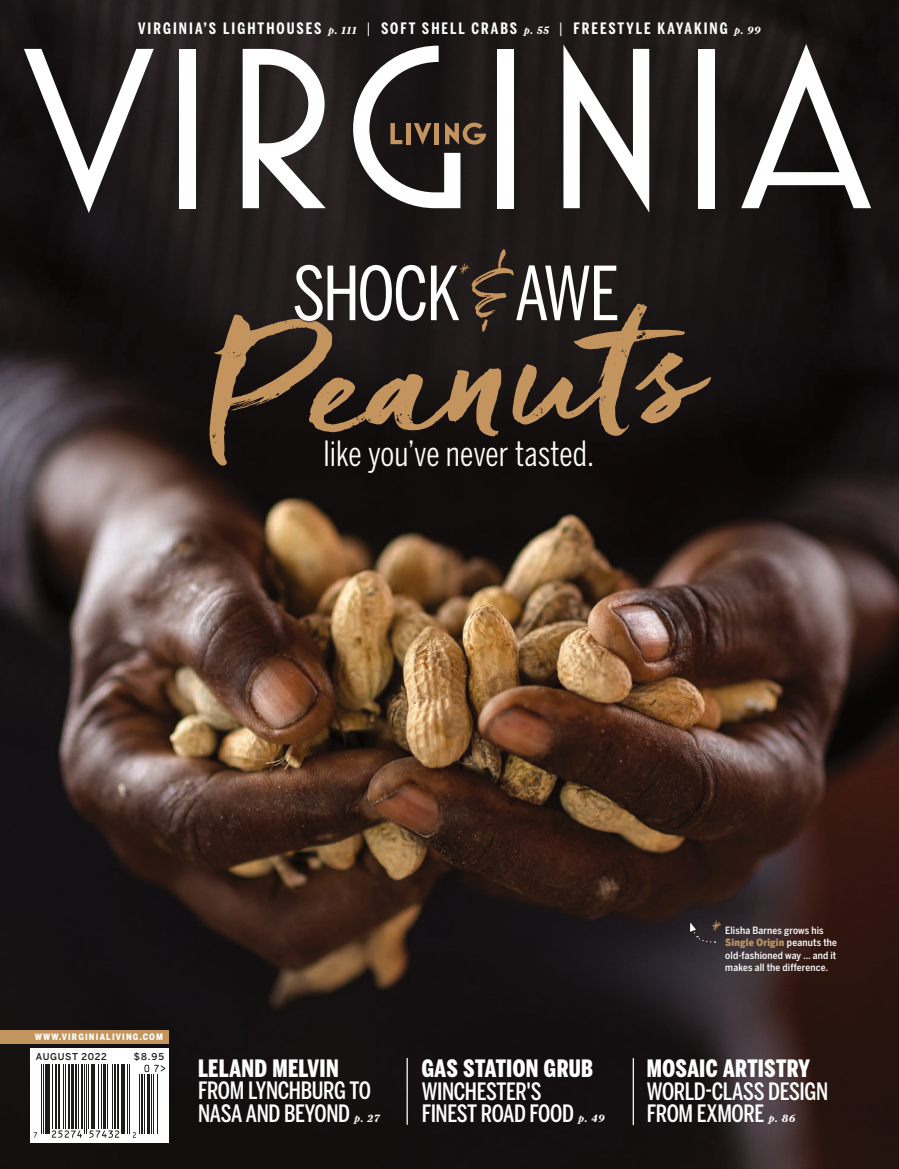
<style>
.page{position:relative;width:899px;height:1169px;background:#fff}
.page>*{position:absolute;margin:0;border:0;box-sizing:border-box;transform-origin:0 0}
.t1{font:73.75px "Benton Sans Comp";letter-spacing:-.03em;color:#fff}
.t2{font:34.5px "Benton Sans Comp";color:#fff}
.t3{font:32.5px "Saturday Script";color:#c3945d}
.t4{font:italic 32.5px "Saturday Script";color:#c3945d}
.t5{font:500 23.75px/22.5px "Benton Sans Comp";letter-spacing:-.015em;color:#fff}
.t6{font:900 23.75px "Benton Sans Comp";letter-spacing:.015em;color:#fff}
.t7{font:700 15.62px "Benton Sans Comp";letter-spacing:.13em;color:#fff}
.t8{font:italic 700 10.62px "Farnham Display";color:#fff}
.t9{font:500 10px/12.5px "Benton Sans Cond";letter-spacing:.015em;color:#fff}
.t10{font:500 9.38px "Benton Sans";letter-spacing:.07em;color:#1c1c1a}
.t11{font:900 8.75px "Benton Sans Cond";letter-spacing:.13em;color:#fff}
.s1{font-family:"Farnham Display";font-style:italic;font-size:10.62px}
.s2{font-family:"Farnham Display";font-weight:500}
.s3{font-weight:900;color:#c3945d}
</style>
<div class="page">
<img style="left:0;top:0;width:899px;height:1169px">
<svg style="left:24px;top:49px;width:130px;height:164px"></svg>
<div style="left:180px;top:49px;width:16px;height:159px;background:#fff"></div>
<svg style="left:243px;top:49px;width:83px;height:159px"></svg>
<div style="left:498px;top:49px;width:16px;height:159px;background:#fff"></div>
<svg style="left:563px;top:44px;width:86px;height:169px"></svg>
<div style="left:698px;top:49px;width:16px;height:159px;background:#fff"></div>
<svg style="left:741px;top:44px;width:130px;height:164px"></svg>
<svg style="left:353px;top:46px;width:133px;height:162px"></svg>
<div style="left:30px;top:1048px;width:138px;height:94px;background:#fff"></div>
<svg style="left:33px;top:1132px;width:4px;height:5px"></svg>
<svg style="left:52px;top:1130px;width:30px;height:7px"></svg>
<svg style="left:89px;top:1130px;width:30px;height:7px"></svg>
<hr style="left:41px;top:1064px;width:1px;height:69px;background:#1c1c1a">
<hr style="left:43px;top:1064px;width:1px;height:69px;background:#1c1c1a">
<hr style="left:45px;top:1064px;width:2px;height:69px;background:#1c1c1a">
<hr style="left:49px;top:1064px;width:1px;height:69px;background:#1c1c1a">
<hr style="left:52px;top:1064px;width:1px;height:65px;background:#1c1c1a">
<hr style="left:55px;top:1064px;width:2px;height:65px;background:#1c1c1a">
<hr style="left:58px;top:1064px;width:2px;height:65px;background:#1c1c1a">
<hr style="left:63px;top:1064px;width:1px;height:65px;background:#1c1c1a">
<hr style="left:66px;top:1064px;width:1px;height:65px;background:#1c1c1a">
<hr style="left:68px;top:1064px;width:2px;height:65px;background:#1c1c1a">
<hr style="left:71px;top:1064px;width:3px;height:65px;background:#1c1c1a">
<hr style="left:75px;top:1064px;width:1px;height:65px;background:#1c1c1a">
<hr style="left:78px;top:1064px;width:1px;height:65px;background:#1c1c1a">
<hr style="left:81px;top:1064px;width:2px;height:65px;background:#1c1c1a">
<hr style="left:84px;top:1064px;width:1px;height:69px;background:#1c1c1a">
<hr style="left:86px;top:1064px;width:1px;height:69px;background:#1c1c1a">
<hr style="left:88px;top:1064px;width:1px;height:65px;background:#1c1c1a">
<hr style="left:91px;top:1064px;width:2px;height:65px;background:#1c1c1a">
<hr style="left:94px;top:1064px;width:1px;height:65px;background:#1c1c1a">
<hr style="left:98px;top:1064px;width:1px;height:65px;background:#1c1c1a">
<hr style="left:101px;top:1064px;width:1px;height:65px;background:#1c1c1a">
<hr style="left:103px;top:1064px;width:2px;height:65px;background:#1c1c1a">
<hr style="left:108px;top:1064px;width:1px;height:65px;background:#1c1c1a">
<hr style="left:112px;top:1064px;width:1px;height:65px;background:#1c1c1a">
<hr style="left:114px;top:1064px;width:2px;height:65px;background:#1c1c1a">
<hr style="left:117px;top:1064px;width:2px;height:65px;background:#1c1c1a">
<hr style="left:121px;top:1064px;width:1px;height:69px;background:#1c1c1a">
<hr style="left:123px;top:1064px;width:2px;height:69px;background:#1c1c1a">
<hr style="left:127px;top:1064px;width:1px;height:69px;background:#1c1c1a">
<hr style="left:129px;top:1064px;width:1px;height:69px;background:#1c1c1a">
<hr style="left:139px;top:1074px;width:1px;height:59px;background:#1c1c1a">
<hr style="left:141px;top:1074px;width:2px;height:59px;background:#1c1c1a">
<hr style="left:144px;top:1074px;width:1px;height:59px;background:#1c1c1a">
<hr style="left:147px;top:1074px;width:2px;height:59px;background:#1c1c1a">
<hr style="left:151px;top:1074px;width:1px;height:59px;background:#1c1c1a">
<hr style="left:154px;top:1074px;width:1px;height:59px;background:#1c1c1a">
<hr style="left:157px;top:1074px;width:1px;height:59px;background:#1c1c1a">
<svg style="left:144px;top:1064px;width:21px;height:8px"></svg>
<div style="left:0;top:1030px;width:169px;height:13px;background:#c3945d"></div>
<svg style="left:690px;top:922px;width:25px;height:21px"></svg>
<hr style="left:406px;top:1058px;width:2px;height:66px;background:#fff">
<hr style="left:632px;top:1058px;width:2px;height:67px;background:#fff">
<svg style="left:209px;top:249px;width:502px;height:217px;background:#352920"></svg>
<h3 class="t7" style="left:138px;top:19px;width:624px">VIRGINIA’S LIGHTHOUSES <span class="s1">p. 111</span> <span class="s2">|</span> SOFT SHELL CRABS <span class="s1">p. 55</span> <span class="s2">|</span> FREESTYLE KAYAKING <span class="s1">p. 99</span></h3>
<h3 class="t4" style="left:457px;top:259px;width:13px">*</h3>
<h1 class="t1" style="left:293px;top:250px;width:328px">SHOCK AWE</h1>
<h2 class="t2" style="left:323px;top:433px;width:272px">like you’ve never tasted.</h2>
<p class="t11" style="left:35px;top:1031px;width:130px">WWW.VIRGINIALIVING.COM</p>
<p class="t10" style="left:36px;top:1050px;width:73px">AUGUST 2022</p>
<p class="t10" style="left:134px;top:1050px;width:32px">$8.95</p>
<h3 class="t6" style="left:198px;top:1053px;width:142px">LELAND MELVIN</h3>
<h3 class="t5" style="left:198px;top:1079px;width:174px">FROM LYNCHBURG TO<br>NASA AND BEYOND</h3>
<p class="t8" style="left:354px;top:1111px;width:27px">p. 27</p>
<h3 class="t6" style="left:422px;top:1053px;width:173px">GAS STATION GRUB</h3>
<h3 class="t5" style="left:422px;top:1080px;width:154px">WINCHESTER'S<br>FINEST ROAD FOOD</h3>
<p class="t8" style="left:578px;top:1112px;width:28px">p. 49</p>
<h3 class="t3" style="left:711px;top:917px;width:13px">*</h3>
<p class="t9" style="left:725px;top:923px;width:113px">Elisha Barnes grows his<br><span class="s3">Single Origin</span> peanuts the old-fashioned way … and it makes all the difference.</p>
<h3 class="t6" style="left:647px;top:1053px;width:165px">MOSAIC ARTISTRY</h3>
<h3 class="t5" style="left:647px;top:1079px;width:183px">WORLD-CLASS DESIGN<br>FROM EXMORE</h3>
<p class="t8" style="left:768px;top:1112px;width:28px">p. 86</p>
</div>
